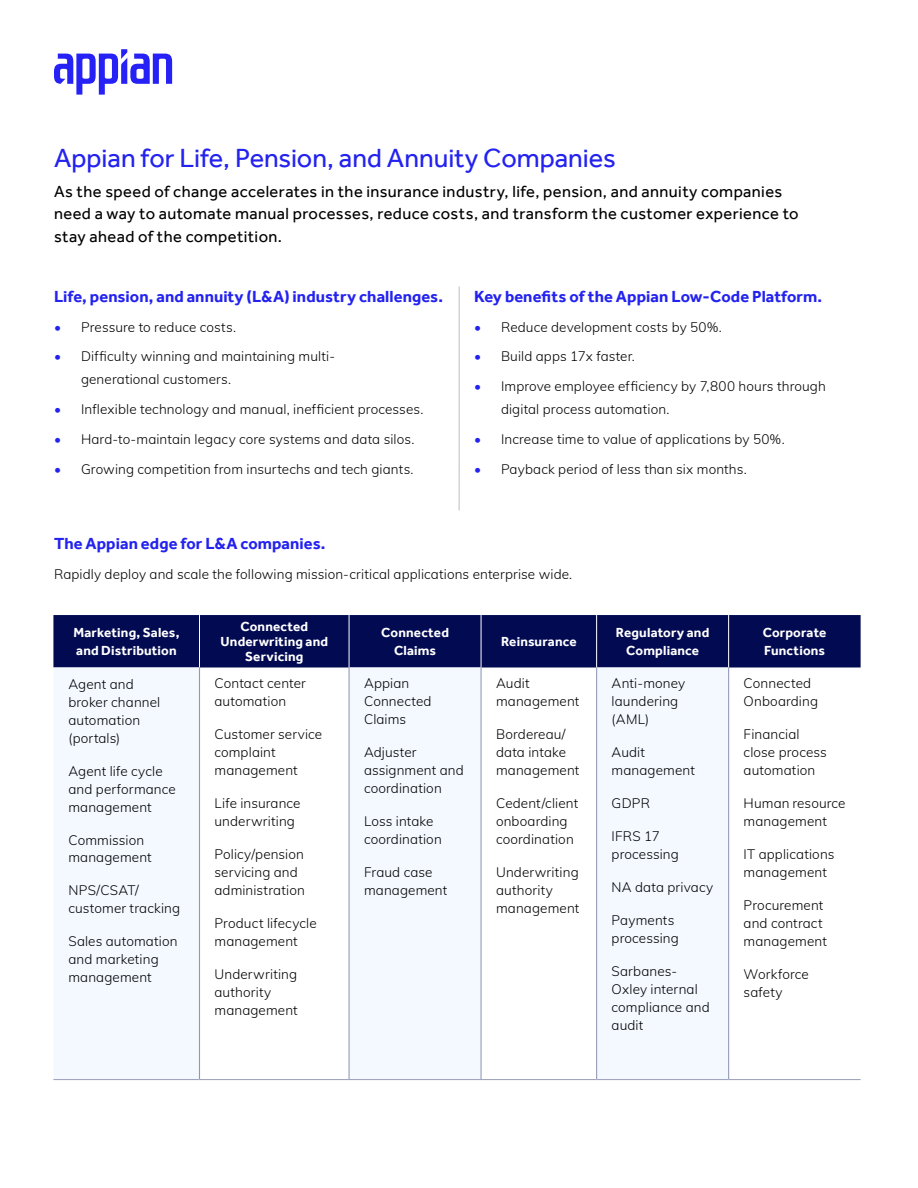
<style>
.page{position:relative;width:918px;height:1188px;background:#fff}
.page>*{position:absolute;margin:0;border:0;box-sizing:border-box;transform-origin:0 0}
.t1{font:27px "Effra";color:#2322ef}
.t2{font:16.5px/22.5px "Effra";letter-spacing:.025em;color:#000}
.t3{font:700 16.5px "Effra";letter-spacing:.005em;color:#2322ef}
.t4{font:300 13.5px/18px "Mulish";letter-spacing:.01em;color:#000}
.t5{font:700 13.5px/18px "Effra";letter-spacing:.015em;color:#fff;text-align:center}
.s1{color:#2322ef}
</style>
<div class="page">
<svg style="left:54px;top:49px;width:118px;height:46px"></svg>
<hr style="left:459px;top:286px;width:1px;height:225px;background:#bfbfbf">
<div style="left:53px;top:615px;width:808px;height:53px;background:#020a51"></div>
<svg style="left:54px;top:668px;width:674px;height:411px;fill:#f3f9ff"></svg>
<hr style="left:199px;top:615px;width:1px;height:53px;background:#fff">
<hr style="left:349px;top:615px;width:1px;height:53px;background:#fff">
<hr style="left:481px;top:615px;width:1px;height:53px;background:#fff">
<hr style="left:596px;top:615px;width:1px;height:53px;background:#fff">
<hr style="left:728px;top:615px;width:1px;height:53px;background:#fff">
<hr style="left:348px;top:667px;width:2px;height:412px;background:#9a9db9">
<hr style="left:480px;top:667px;width:2px;height:412px;background:#9a9db9">
<hr style="left:596px;top:667px;width:1px;height:412px;background:#9a9db9">
<hr style="left:728px;top:667px;width:1px;height:412px;background:#9a9db9">
<hr style="left:199px;top:667px;width:1px;height:412px;background:#999">
<hr style="left:53px;top:1079px;width:147px;height:1px;background:#9a9db9">
<hr style="left:200px;top:1079px;width:149px;height:1px;background:#9a9db9">
<hr style="left:349px;top:1079px;width:132px;height:1px;background:#9a9db9">
<hr style="left:481px;top:1079px;width:116px;height:1px;background:#9a9db9">
<hr style="left:597px;top:1079px;width:132px;height:1px;background:#9a9db9">
<hr style="left:729px;top:1079px;width:132px;height:1px;background:#9a9db9">
<h1 class="t1" style="left:54px;top:141px;width:563px">Appian for Life, Pension, and Annuity Companies</h1>
<p class="t2" style="left:54px;top:180px;width:746px">As the speed of change accelerates in the insurance industry, life, pension, and annuity companies need a way to automate manual processes, reduce costs, and transform the customer experience to stay ahead of the competition.</p>
<p class="t3" style="left:54px;top:286px;width:391px">Life, pension, and annuity (L&amp;A) industry challenges.</p>
<p class="t4" style="left:54px;top:317px;width:184px"><span class="s1">•</span> Pressure to reduce costs.</p>
<p class="t4" style="left:81px;top:345px;width:256px;line-height:22.5px;text-indent:-27px"><span class="s1">•</span> Difficulty winning and maintaining multi&shy;generational customers.</p>
<p class="t4" style="left:54px;top:399px;width:371px"><span class="s1">•</span> Inflexible technology and manual, inefficient processes.</p>
<p class="t4" style="left:54px;top:429px;width:362px"><span class="s1">•</span> Hard-to-maintain legacy core systems and data silos.</p>
<p class="t4" style="left:54px;top:459px;width:361px"><span class="s1">•</span> Growing competition from insurtechs and tech giants.</p>
<p class="t3" style="left:474px;top:286px;width:350px">Key benefits of the Appian Low-Code Platform.</p>
<p class="t4" style="left:474px;top:317px;width:249px"><span class="s1">•</span> Reduce development costs by 50%.</p>
<p class="t4" style="left:474px;top:347px;width:162px"><span class="s1">•</span> Build apps 17x faster.</p>
<p class="t4" style="left:501px;top:375px;width:326px;line-height:22.5px;text-indent:-27px"><span class="s1">•</span> Improve employee efficiency by 7,800 hours through digital process automation.</p>
<p class="t4" style="left:474px;top:429px;width:312px"><span class="s1">•</span> Increase time to value of applications by 50%.</p>
<p class="t4" style="left:474px;top:459px;width:274px"><span class="s1">•</span> Payback period of less than six months.</p>
<p class="t3" style="left:54px;top:534px;width:273px">The Appian edge for L&amp;A companies.</p>
<p class="t4" style="left:54px;top:564px;width:520px">Rapidly deploy and scale the following mission-critical applications enterprise wide.</p>
<p class="t5" style="left:73px;top:623px;width:108px;text-align:left">Marketing, Sales, and Distribution</p>
<p class="t5" style="left:220px;top:619px;width:109px;line-height:15px">Connected<br>Underwriting and<br>Servicing</p>
<p class="t5" style="left:381px;top:623px;width:69px">Connected<br>Claims</p>
<p class="t5" style="left:501px;top:632px;width:77px">Reinsurance</p>
<p class="t5" style="left:616px;top:623px;width:95px">Regulatory and<br>Compliance</p>
<p class="t5" style="left:763px;top:623px;width:65px;text-align:left">Corporate<br>Functions</p>
<p class="t4" style="left:68px;top:674px;width:93px">Agent and broker channel automation (portals)</p>
<p class="t4" style="left:68px;top:761px;width:109px">Agent life cycle and performance management</p>
<p class="t4" style="left:68px;top:830px;width:85px">Commission management</p>
<p class="t4" style="left:68px;top:881px;width:113px">NPS/CSAT/ customer tracking</p>
<p class="t4" style="left:68px;top:932px;width:111px">Sales automation and marketing management</p>
<p class="t4" style="left:744px;top:674px;width:76px">Connected<br>Onboarding</p>
<p class="t4" style="left:744px;top:725px;width:85px">Financial close process automation</p>
<p class="t4" style="left:744px;top:794px;width:103px">Human resource management</p>
<p class="t4" style="left:744px;top:845px;width:92px">IT applications management</p>
<p class="t4" style="left:744px;top:896px;width:85px">Procurement and contract management</p>
<p class="t4" style="left:744px;top:965px;width:67px">Workforce safety</p>
<p class="t4" style="left:496px;top:674px;width:85px">Audit management</p>
<p class="t4" style="left:496px;top:725px;width:85px">Bordereau/ data intake management</p>
<p class="t4" style="left:496px;top:794px;width:84px">Cedent/client onboarding coordination</p>
<p class="t4" style="left:496px;top:863px;width:85px">Underwriting authority management</p>
<p class="t4" style="left:612px;top:674px;width:75px">Anti-money laundering (AML)</p>
<p class="t4" style="left:612px;top:743px;width:85px">Audit management</p>
<p class="t4" style="left:612px;top:794px;width:40px">GDPR</p>
<p class="t4" style="left:612px;top:827px;width:69px">IFRS 17 processing</p>
<p class="t4" style="left:612px;top:878px;width:103px">NA data privacy</p>
<p class="t4" style="left:612px;top:911px;width:69px">Payments processing</p>
<p class="t4" style="left:612px;top:962px;width:100px">Sarbanes-<br>Oxley internal compliance and audit</p>
<p class="t4" style="left:214px;top:674px;width:93px">Contact center automation</p>
<p class="t4" style="left:214px;top:725px;width:109px">Customer service complaint management</p>
<p class="t4" style="left:214px;top:794px;width:88px">Life insurance underwriting</p>
<p class="t4" style="left:214px;top:845px;width:92px">Policy/pension servicing and administration</p>
<p class="t4" style="left:214px;top:914px;width:104px">Product lifecycle management</p>
<p class="t4" style="left:214px;top:965px;width:85px">Underwriting authority management</p>
<p class="t4" style="left:364px;top:674px;width:69px">Appian<br>Connected<br>Claims</p>
<p class="t4" style="left:364px;top:743px;width:101px">Adjuster assignment and coordination</p>
<p class="t4" style="left:364px;top:812px;width:79px">Loss intake coordination</p>
<p class="t4" style="left:364px;top:863px;width:85px">Fraud case management</p>
</div>
